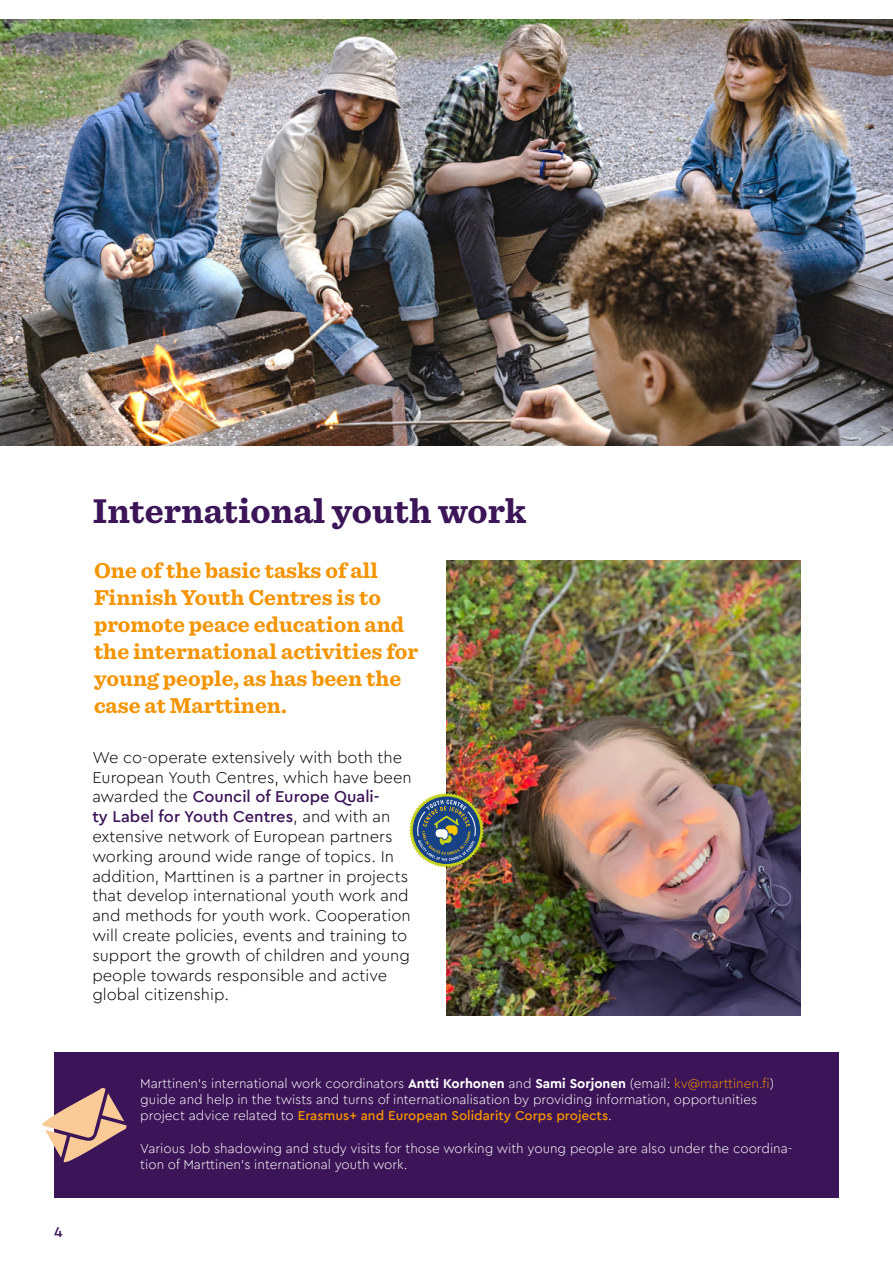
<style>
.page{position:relative;width:893px;height:1263px;background:#fff}
.page>*{position:absolute;margin:0;border:0;box-sizing:border-box;transform-origin:0 0}
.t1{font:700 36px "Sentinel";color:#3c1558}
.t2{font:700 22.5px/27px "Sentinel";color:#f49400}
.t3{font:300 16.5px/19.8px "Cera Pro";color:#000}
.t4{font:500 15px "Cera Pro";color:#3c1558}
.t5{font:300 13.5px/16.2px "Cera Pro";color:#fff}
.s1{font-weight:500;color:#3c1558}
.s2{font-weight:700}
.s3{color:#f49400}
.s4{font-weight:500;color:#f49400}
</style>
<div class="page">
<img style="left:0;top:20px;width:893px;height:425px">
<img style="left:446px;top:560px;width:355px;height:456px">
<img style="left:409px;top:793px;width:75px;height:75px">
<div style="left:54px;top:1052px;width:785px;height:146px;background:#3c1558"></div>
<svg style="left:42px;top:1088px;width:85px;height:75px"></svg>
<p class="t4" style="left:54px;top:1221px;width:10px">4</p>
<p class="t1" style="left:92px;top:482px;width:435px">International youth work</p>
<p class="t2" style="left:94px;top:556px;width:326px">One of the basic tasks of all<br>Finnish Youth Centres is to promote peace education and the international activities for young people, as has been the case at Marttinen.</p>
<p class="t3" style="left:92px;top:747px;width:321px">We co-operate extensively with both the European Youth Centres, which have been awarded the <span class="s1">Council of Europe Quali-<br>ty Label for Youth Centres</span>, and with an extensive network of European partners working around wide range of topics. In addition, Marttinen is a partner in projects that develop international youth work and and methods for youth work. Cooperation will create policies, events and training to support the growth of children and young people towards responsible and active global citizenship.</p>
<p class="t5" style="left:140px;top:1075px;width:635px">Marttinen’s international work coordinators <span class="s2">Antti Korhonen</span> and <span class="s2">Sami Sorjonen</span> (email: <span class="s3">kv@marttinen.fi</span>) guide and help in the twists and turns of internationalisation by providing information, opportunities project advice related to <span class="s4">Erasmus+ and European Solidarity Corps projects</span>.</p>
<p class="t5" style="left:140px;top:1139px;width:654px">Various Job shadowing and study visits for those working with young people are also under the coordina&shy;tion of Marttinen’s international youth work.</p>
</div>
